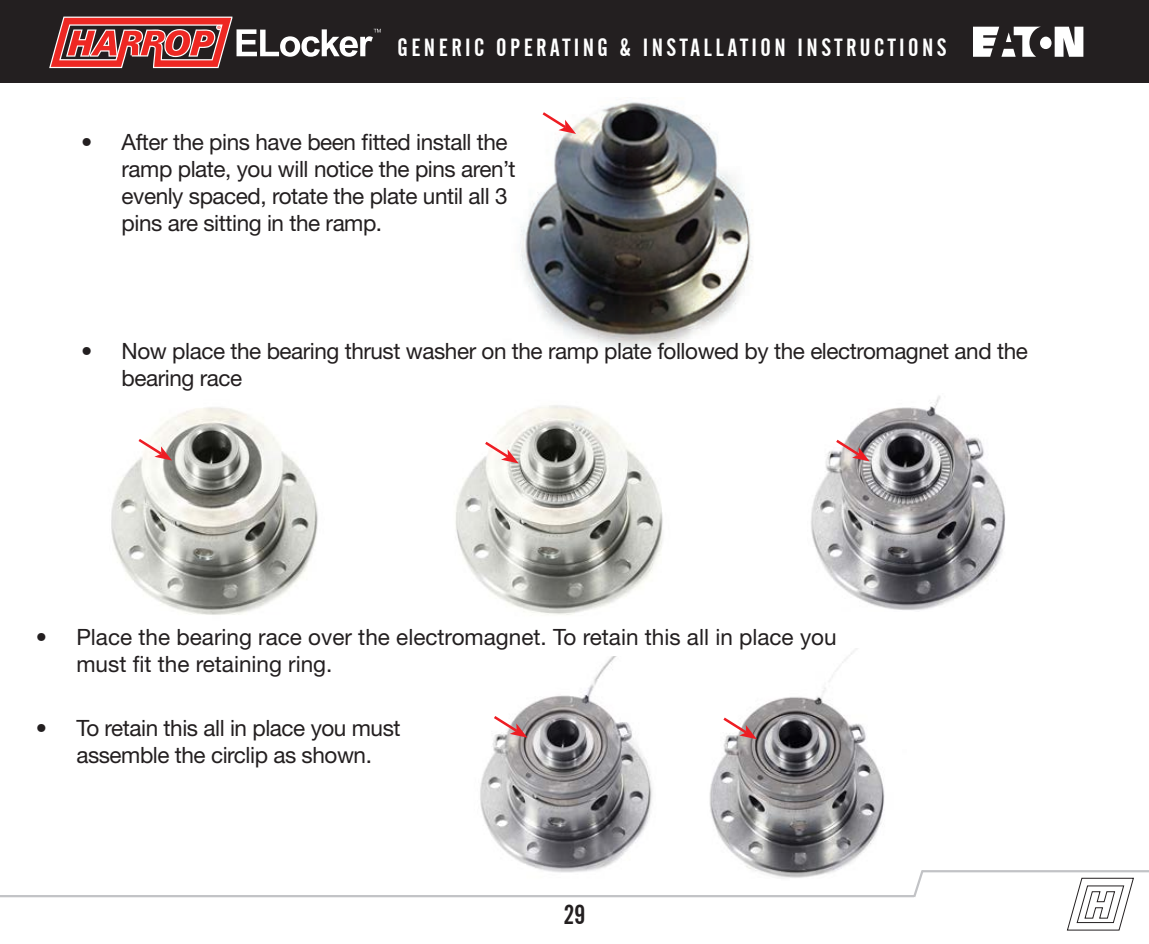
<style>
.page{position:relative;width:1149px;height:944px;background:#fff}
.page>*{position:absolute;margin:0;border:0;box-sizing:border-box;transform-origin:0 0}
.t1{font:27px "Alternate Gothic No 2 BT";color:#231f20}
.t2{font:24.75px "Alternate Gothic No 2 BT";letter-spacing:.14em;color:#fff}
.t3{font:22.5px/27px "Helvetica Neue LT Std";letter-spacing:-.02em;color:#231f20}
.t4{font:22.5px/27px "Helvetica Neue LT Std";color:#231f20}
</style>
<div class="page">
<div style="left:0;top:0;width:1148px;height:83px;background:#231f20"></div>
<svg style="left:973px;top:27px;width:109px;height:30px"></svg>
<svg style="left:1067px;top:878px;width:66px;height:52px"></svg>
<hr style="left:0;top:895px;width:913px;height:2px;background:#c2c3c6">
<hr style="left:921px;top:870px;width:227px;height:2px;background:#c2c3c6">
<svg style="left:911px;top:870px;width:14px;height:28px"></svg>
<svg style="left:49px;top:17px;width:331px;height:51px"></svg>
<img style="left:520px;top:102px;width:233px;height:246px">
<img style="left:709px;top:648px;width:176px;height:230px">
<svg style="left:539px;top:110px;width:37px;height:24px"></svg>
<img style="left:111px;top:407px;width:207px;height:208px">
<img style="left:455px;top:405px;width:208px;height:210px">
<img style="left:811px;top:396px;width:195px;height:214px">
<svg style="left:132px;top:436px;width:40px;height:35px"></svg>
<svg style="left:482px;top:419px;width:46px;height:44px"></svg>
<svg style="left:833px;top:437px;width:65px;height:31px;background:#ad9d9f"></svg>
<img style="left:480px;top:656px;width:172px;height:217px">
<svg style="left:491px;top:714px;width:36px;height:24px"></svg>
<svg style="left:720px;top:715px;width:36px;height:24px"></svg>
<p class="t2" style="left:397px;top:34px;width:550px">GENERIC OPERATING &amp; INSTALLATION INSTRUCTIONS</p>
<p class="t3" style="left:122px;top:128px;width:395px;text-indent:-40px">• After the pins have been fitted install the ramp plate, you will notice the pins aren’t evenly spaced, rotate the plate until all 3 pins are sitting in the ramp.</p>
<p class="t3" style="left:122px;top:337px;width:907px;text-indent:-40px">• Now place the bearing thrust washer on the ramp plate followed by the electromagnet and the bearing race</p>
<p class="t4" style="left:76px;top:623px;width:761px;text-indent:-41px">• Place the bearing race over the electromagnet. To retain this all in place you must fit the retaining ring.</p>
<p class="t3" style="left:36px;top:714px;width:366px;text-align:center">• To retain this all in place you must assemble the circlip as shown.</p>
<p class="t1" style="left:563px;top:900px;width:23px">29</p>
</div>
